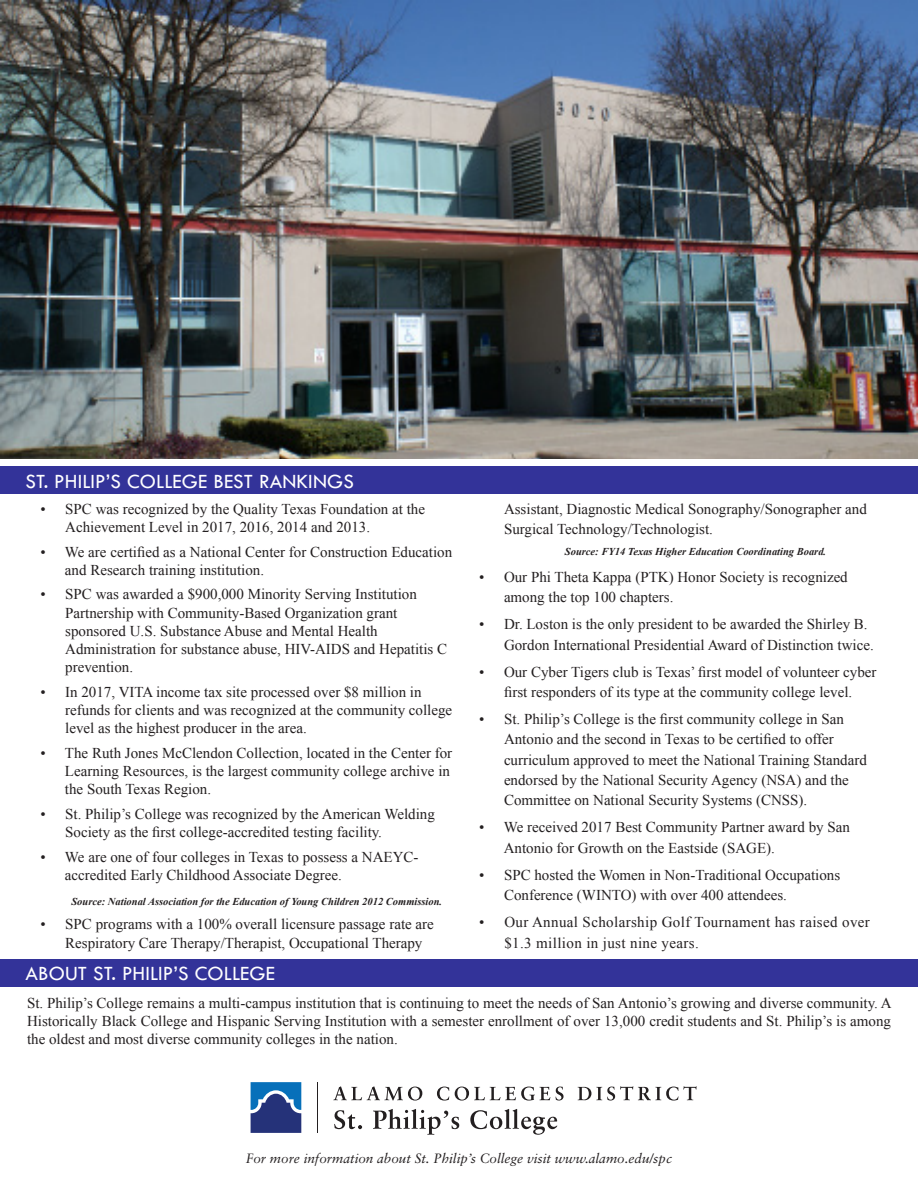
<style>
.page{position:relative;width:918px;height:1188px;background:#fff}
.page>*{position:absolute;margin:0;border:0;box-sizing:border-box;transform-origin:0 0}
.t1{font:21px "Tw Cen";letter-spacing:.005em;color:#fff}
.t2{font:15px/18.1px "Times New Roman";color:#231f20}
.t3{font:15px/20.2px "Times New Roman";letter-spacing:.025em;color:#231f20}
.t4{font:italic 13.5px "Sabon";color:#231f20}
.t5{font:italic 700 10.5px "Times New Roman";color:#231f20}
</style>
<div class="page">
<img style="left:0;top:0;width:918px;height:459px">
<svg style="left:251px;top:1082px;width:50px;height:51px;background:#315a9b"></svg>
<svg style="left:333px;top:1086px;width:364px;height:15px"></svg>
<svg style="left:334px;top:1109px;width:223px;height:26px"></svg>
<hr style="left:317px;top:1082px;width:1px;height:51px;background:#231f20">
<div style="left:0;top:467px;width:918px;height:27px;background:#339"></div>
<div style="left:0;top:959px;width:918px;height:28px;background:#339"></div>
<p class="t1" style="left:25px;top:468px;width:330px">ST. PHILIP’S COLLEGE BEST RANKINGS</p>
<p class="t2" style="left:65px;top:499px;width:361px;text-indent:-25px">• SPC was recognized by the Quality Texas Foundation at the<br>Achievement Level in 2017, 2016, 2014 and 2013.</p>
<p class="t2" style="left:65px;top:542px;width:389px;text-indent:-24px">• We are certified as a National Center for Construction Education and Research training institution.</p>
<p class="t2" style="left:65px;top:585px;width:383px;text-indent:-25px">• SPC was awarded a $900,000 Minority Serving Institution Partnership with Community-Based Organization grant sponsored U.S. Substance Abuse and Mental Health Administration for substance abuse, HIV-AIDS and Hepatitis C prevention.</p>
<p class="t2" style="left:65px;top:682px;width:388px;text-indent:-25px">• In 2017, VITA income tax site processed over $8 million in refunds for clients and was recognized at the community college level as the highest producer in the area.</p>
<p class="t2" style="left:65px;top:743px;width:389px;text-indent:-24px">• The Ruth Jones McClendon Collection, located in the Center for<br>Learning Resources, is the largest community college archive in the South Texas Region.</p>
<p class="t2" style="left:65px;top:804px;width:371px;text-indent:-25px">• St. Philip’s College was recognized by the American Welding<br>Society as the first college-accredited testing facility.</p>
<p class="t2" style="left:65px;top:847px;width:355px;text-indent:-24px">• We are one of four colleges in Texas to possess a NAEYC&shy;accredited Early Childhood Associate Degree.</p>
<p class="t5" style="left:71px;top:894px;width:372px">Source: National Association for the Education of Young Children 2012 Commission.</p>
<p class="t2" style="left:65px;top:915px;width:370px;text-indent:-25px">• SPC programs with a 100% overall licensure passage rate are<br>Respiratory Care Therapy/Therapist, Occupational Therapy</p>
<p class="t1" style="left:25px;top:961px;width:251px">ABOUT ST. PHILIP’S COLLEGE</p>
<p class="t2" style="left:504px;top:498px;width:364px;line-height:20.2px">Assistant, Diagnostic Medical Sonography/Sonographer and<br>Surgical Technology/Technologist.</p>
<p class="t5" style="left:565px;top:544px;width:263px">Source: FY14 Texas Higher Education Coordinating Board.</p>
<p class="t2" style="left:504px;top:567px;width:345px;line-height:20.2px;text-indent:-25px">• Our Phi Theta Kappa (PTK) Honor Society is recognized among the top 100 chapters.</p>
<p class="t2" style="left:504px;top:614px;width:371px;line-height:20.2px;text-indent:-25px">• Dr. Loston is the only president to be awarded the Shirley B.<br>Gordon International Presidential Award of Distinction twice.</p>
<p class="t2" style="left:479px;top:661px;width:399px;line-height:20.2px;text-align:center">• Our Cyber Tigers club is Texas’ first model of volunteer cyber first responders of its type at the community college level.</p>
<p class="t2" style="left:504px;top:709px;width:364px;line-height:20.2px;text-indent:-25px">• St. Philip’s College is the first community college in San Antonio and the second in Texas to be certified to offer curriculum approved to meet the National Training Standard endorsed by the National Security Agency (NSA) and the Committee on National Security Systems (CNSS).</p>
<p class="t2" style="left:504px;top:817px;width:348px;line-height:20.2px;text-indent:-24px">• We received 2017 Best Community Partner award by San<br>Antonio for Growth on the Eastside (SAGE).</p>
<p class="t2" style="left:504px;top:865px;width:338px;line-height:20.2px;text-indent:-25px">• SPC hosted the Women in Non-Traditional Occupations<br>Conference (WINTO) with over 400 attendees.</p>
<p class="t3" style="left:504px;top:912px;width:367px;text-indent:-25px">• Our Annual Scholarship Golf Tournament has raised over $1.3 million in just nine years.</p>
<p class="t2" style="left:27px;top:994px;width:866px;text-align:justify">St. Philip’s College remains a multi-campus institution that is continuing to meet the needs of San Antonio’s growing and diverse community. A Historically Black College and Hispanic Serving Institution with a semester enrollment of over 13,000 credit students and St. Philip’s is among the oldest and most diverse community colleges in the nation.</p>
<p class="t4" style="left:246px;top:1150px;width:428px">For more information about St. Philip’s College visit www.alamo.edu/spc</p>
</div>
